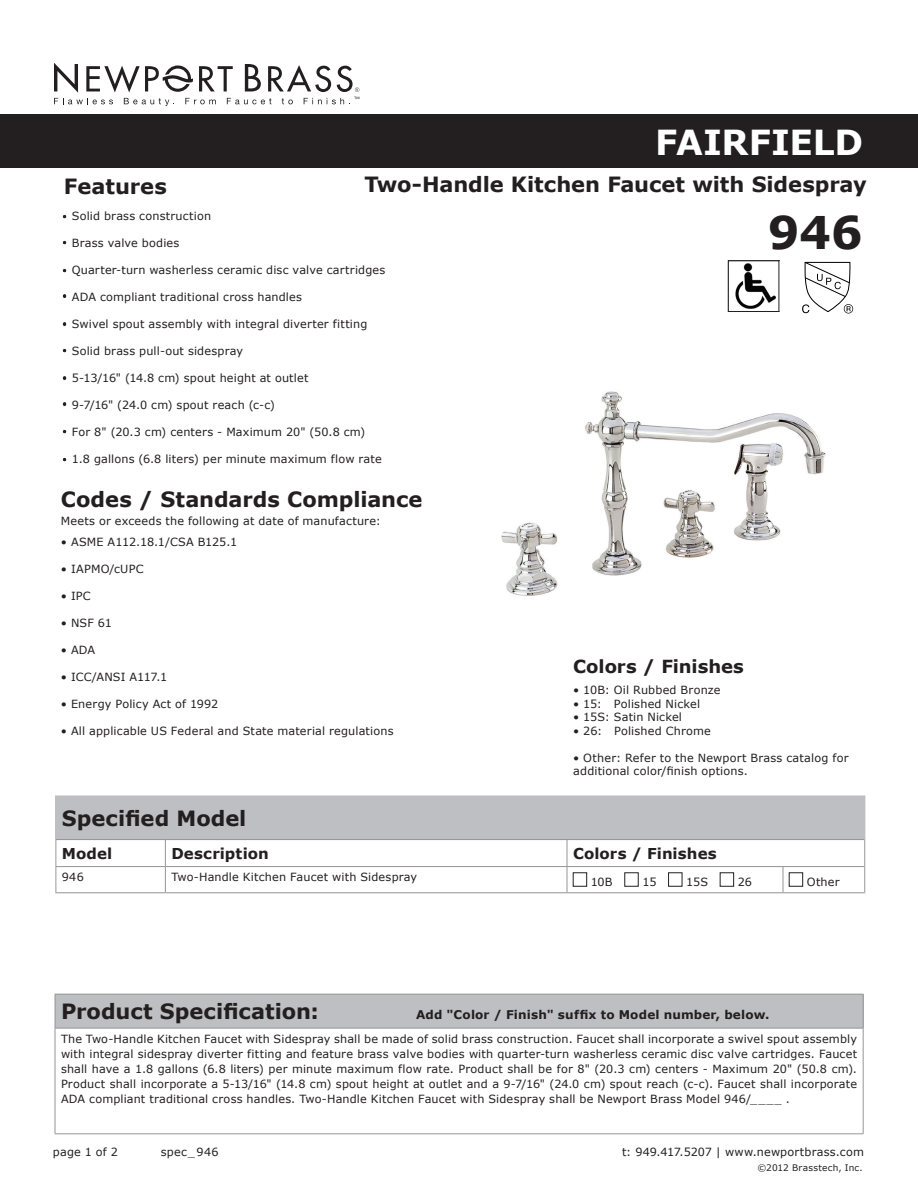
<style>
.page{position:relative;width:918px;height:1188px;background:#fff}
.page>*{position:absolute;margin:0;border:0;box-sizing:border-box;transform-origin:0 0}
.t1{font:700 45px "Verdana";color:#231f20}
.t2{font:700 34.5px "Verdana";letter-spacing:-.005em;color:#fff}
.t3{font:700 21px "Verdana";letter-spacing:-.005em;color:#231f20}
.t4{font:700 18px "Verdana";letter-spacing:-.005em;color:#231f20}
.t5{font:700 15px "Verdana";letter-spacing:.005em;color:#231f20}
.t6{font:700 12px "Verdana";letter-spacing:.015em;color:#231f20}
.t7{font:11.25px/15px "Verdana";letter-spacing:.015em;color:#231f20}
.t8{font:9px "Verdana";letter-spacing:.025em;color:#231f20}
</style>
<div class="page">
<div style="left:0;top:114px;width:918px;height:54px;background:#231f20"></div>
<svg style="left:802px;top:261px;width:51px;height:52px"></svg>
<img style="left:735px;top:263px;width:41px;height:46px">
<div style="left:728px;top:261px;width:51px;height:51px;border:1px solid #231f20"></div>
<div style="left:56px;top:796px;width:809px;height:44px;background:#bebfc2"></div>
<hr style="left:56px;top:839px;width:109px;height:1px;background:#939598">
<hr style="left:165px;top:839px;width:402px;height:1px;background:#939598">
<hr style="left:567px;top:839px;width:216px;height:1px;background:#939598">
<hr style="left:783px;top:839px;width:82px;height:1px;background:#939598">
<hr style="left:56px;top:866px;width:109px;height:1px;background:#939598">
<hr style="left:165px;top:866px;width:402px;height:1px;background:#939598">
<hr style="left:567px;top:866px;width:216px;height:1px;background:#939598">
<hr style="left:783px;top:866px;width:82px;height:1px;background:#939598">
<svg style="left:165px;top:840px;width:1px;height:51px"></svg>
<svg style="left:567px;top:840px;width:1px;height:51px"></svg>
<svg style="left:783px;top:867px;width:1px;height:24px"></svg>
<div style="left:573px;top:873px;width:14px;height:13px;border:1px solid #231f20"></div>
<div style="left:720px;top:873px;width:14px;height:13px;border:1px solid #231f20"></div>
<div style="left:789px;top:873px;width:14px;height:13px;border:1px solid #231f20"></div>
<div style="left:55px;top:796px;width:810px;height:97px;border:1px solid #bebfc2"></div>
<div style="left:55px;top:994px;width:808px;height:34px;background:#bebfc2"></div>
<hr style="left:55px;top:994px;width:808px;height:1px;background:#939598">
<hr style="left:55px;top:994px;width:1px;height:34px;background:#939598">
<hr style="left:863px;top:994px;width:1px;height:34px;background:#939598">
<hr style="left:55px;top:1028px;width:808px;height:1px;background:#939598">
<hr style="left:55px;top:1028px;width:1px;height:106px;background:#939598">
<hr style="left:863px;top:1028px;width:1px;height:106px;background:#939598">
<hr style="left:55px;top:1134px;width:808px;height:1px;background:#939598">
<svg style="left:54px;top:63px;width:305px;height:43px"></svg>
<img style="left:501px;top:391px;width:325px;height:205px">
<svg style="left:62px;top:214px;width:5px;height:5px"></svg>
<svg style="left:62px;top:294px;width:5px;height:5px"></svg>
<svg style="left:62px;top:376px;width:5px;height:5px"></svg>
<svg style="left:62px;top:240px;width:5px;height:5px"></svg>
<svg style="left:62px;top:322px;width:5px;height:5px"></svg>
<svg style="left:62px;top:402px;width:5px;height:5px"></svg>
<svg style="left:62px;top:268px;width:5px;height:5px"></svg>
<svg style="left:62px;top:348px;width:5px;height:5px"></svg>
<svg style="left:62px;top:429px;width:5px;height:5px"></svg>
<svg style="left:62px;top:457px;width:5px;height:5px"></svg>
<h2 class="t2" style="left:655px;top:121px;width:209px">FAIRFIELD</h2>
<h3 class="t3" style="left:364px;top:171px;width:504px">Two-Handle Kitchen Faucet with Sidespray</h3>
<h3 class="t3" style="left:64px;top:173px;width:105px">Features</h3>
<p class="t7" style="left:72px;top:208px;width:141px">Solid brass construction</p>
<p class="t7" style="left:72px;top:235px;width:109px">Brass valve bodies</p>
<p class="t7" style="left:72px;top:262px;width:315px">Quarter-turn washerless ceramic disc valve cartridges</p>
<p class="t7" style="left:72px;top:289px;width:232px">ADA compliant traditional cross handles</p>
<p class="t7" style="left:72px;top:316px;width:297px">Swivel spout assembly with integral diverter fitting</p>
<p class="t7" style="left:72px;top:343px;width:173px">Solid brass pull-out sidespray</p>
<p class="t7" style="left:72px;top:370px;width:238px">5-13/16" (14.8 cm) spout height at outlet</p>
<p class="t7" style="left:72px;top:397px;width:205px">9-7/16" (24.0 cm) spout reach (c-c)</p>
<p class="t7" style="left:72px;top:424px;width:295px">For 8" (20.3 cm) centers - Maximum 20" (50.8 cm)</p>
<p class="t7" style="left:72px;top:451px;width:311px">1.8 gallons (6.8 liters) per minute maximum flow rate</p>
<h3 class="t3" style="left:61px;top:486px;width:363px">Codes / Standards Compliance</h3>
<p class="t7" style="left:61px;top:513px;width:321px">Meets or exceeds the following at date of manufacture:</p>
<p class="t7" style="left:61px;top:534px;width:178px">• ASME A112.18.1/CSA B125.1</p>
<p class="t7" style="left:61px;top:561px;width:84px">• IAPMO/cUPC</p>
<p class="t7" style="left:61px;top:588px;width:31px">• IPC</p>
<p class="t7" style="left:61px;top:615px;width:52px">• NSF 61</p>
<p class="t7" style="left:61px;top:642px;width:36px">• ADA</p>
<p class="t7" style="left:61px;top:669px;width:108px">• ICC/ANSI A117.1</p>
<p class="t7" style="left:61px;top:696px;width:159px">• Energy Policy Act of 1992</p>
<p class="t7" style="left:61px;top:723px;width:334px">• All applicable US Federal and State material regulations</p>
<h1 class="t1" style="left:768px;top:204px;width:97px">946</h1>
<h3 class="t4" style="left:573px;top:655px;width:172px">Colors / Finishes</h3>
<p class="t7" style="left:573px;top:682px;width:149px">• 10B: Oil Rubbed Bronze</p>
<p class="t7" style="left:573px;top:696px;width:128px">• 15: Polished Nickel</p>
<p class="t7" style="left:573px;top:709px;width:110px">• 15S: Satin Nickel</p>
<p class="t7" style="left:573px;top:723px;width:139px">• 26: Polished Chrome</p>
<p class="t7" style="left:573px;top:750px;width:277px;line-height:13.5px">• Other: Refer to the Newport Brass catalog for additional color/finish options.</p>
<h3 class="t3" style="left:62px;top:805px;width:186px">Specified Model</h3>
<h3 class="t5" style="left:62px;top:844px;width:52px">Model</h3>
<h3 class="t5" style="left:171px;top:844px;width:99px">Description</h3>
<h3 class="t5" style="left:573px;top:844px;width:145px">Colors / Finishes</h3>
<p class="t7" style="left:62px;top:869px;width:23px">946</p>
<p class="t7" style="left:171px;top:869px;width:247px">Two-Handle Kitchen Faucet with Sidespray</p>
<p class="t7" style="left:591px;top:874px;width:23px">10B</p>
<p class="t7" style="left:642px;top:874px;width:16px">15</p>
<p class="t7" style="left:686px;top:874px;width:23px">15S</p>
<p class="t7" style="left:738px;top:874px;width:16px">26</p>
<p class="t7" style="left:807px;top:874px;width:34px">Other</p>
<h3 class="t3" style="left:61px;top:998px;width:259px">Product Specification:</h3>
<p class="t7" style="left:61px;top:1031px;width:798px;text-align:justify">The Two-Handle Kitchen Faucet with Sidespray shall be made of solid brass construction. Faucet shall incorporate a swivel spout assembly with integral sidespray diverter fitting and feature brass valve bodies with quarter-turn washerless ceramic disc valve cartridges. Faucet shall have a 1.8 gallons (6.8 liters) per minute maximum flow rate. Product shall be for 8" (20.3 cm) centers - Maximum 20" (50.8 cm).<br>Product shall incorporate a 5-13/16" (14.8 cm) spout height at outlet and a 9-7/16" (24.0 cm) spout reach (c-c). Faucet shall incorporate ADA compliant traditional cross handles. Two-Handle Kitchen Faucet with Sidespray shall be Newport Brass Model 946/____ .</p>
<p class="t6" style="left:416px;top:1007px;width:355px">Add "Color / Finish" suffix to Model number, below.</p>
<p class="t7" style="left:53px;top:1144px;width:67px">page 1 of 2</p>
<p class="t7" style="left:161px;top:1144px;width:59px">spec_946</p>
<p class="t7" style="left:622px;top:1144px;width:243px">t: 949.417.5207 | www.newportbrass.com</p>
<p class="t8" style="left:757px;top:1162px;width:107px">©2012 Brasstech, Inc.</p>
</div>
